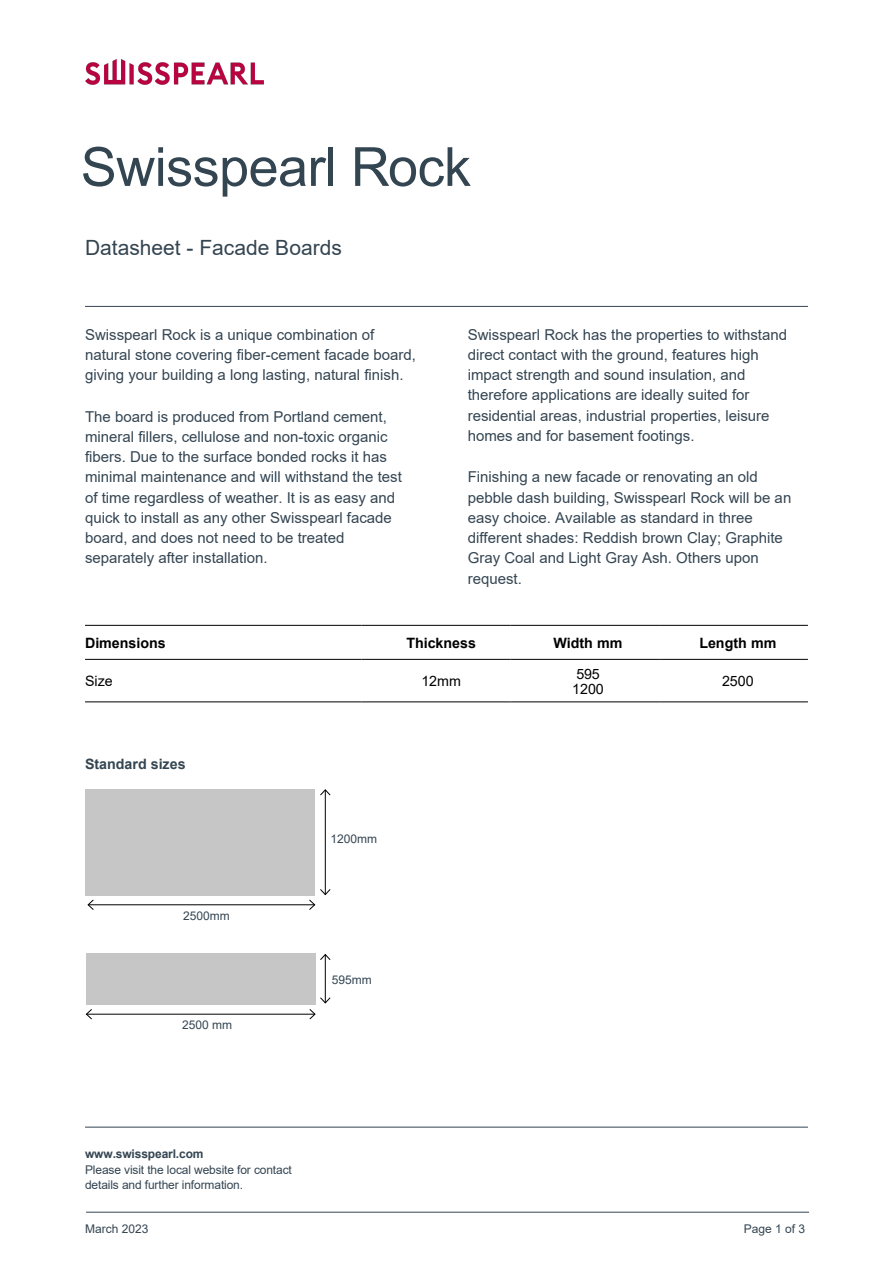
<style>
.page{position:relative;width:893px;height:1263px;background:#fff}
.page>*{position:absolute;margin:0;border:0;box-sizing:border-box;transform-origin:0 0}
.t1{font:54px "Arial";letter-spacing:-.01em;color:#344552}
.t2{font:21px "Arial";color:#344552}
.t3{font:15px/20.2px "Arial";color:#344552}
.t4{font:700 14.25px "Arial";color:#000}
.t5{font:14.25px/15px "Arial";color:#000}
.t6{font:700 14.25px "Arial";color:#344552}
.t7{font:12px/15.5px "Arial";letter-spacing:-.01em;color:#344552}
.t8{font:700 12px "Arial";letter-spacing:-.01em;color:#344552}
</style>
<div class="page">
<hr style="left:85px;top:1127px;width:723px;height:1px;background:#344552">
<hr style="left:86px;top:1212px;width:723px;height:1px;background:#344552">
<hr style="left:85px;top:306px;width:723px;height:1px;background:#344552">
<div style="left:86px;top:789px;width:229px;height:107px;background:#c6c6c6"></div>
<div style="left:86px;top:953px;width:230px;height:51px;background:#c6c6c6"></div>
<hr style="left:85px;top:625px;width:276px;height:1px;background:#000">
<hr style="left:361px;top:625px;width:149px;height:1px;background:#000">
<hr style="left:510px;top:625px;width:149px;height:1px;background:#000">
<hr style="left:659px;top:625px;width:149px;height:1px;background:#000">
<hr style="left:85px;top:659px;width:276px;height:1px;background:#000">
<hr style="left:361px;top:659px;width:149px;height:1px;background:#000">
<hr style="left:510px;top:659px;width:149px;height:1px;background:#000">
<hr style="left:659px;top:659px;width:149px;height:1px;background:#000">
<hr style="left:85px;top:702px;width:276px;height:1px;background:#000">
<hr style="left:361px;top:702px;width:149px;height:1px;background:#000">
<hr style="left:510px;top:702px;width:149px;height:1px;background:#000">
<hr style="left:659px;top:702px;width:149px;height:1px;background:#000">
<hr style="left:86px;top:1014px;width:229px;height:1px;background:#000">
<svg style="left:85px;top:1009px;width:8px;height:11px"></svg>
<hr style="left:88px;top:904px;width:227px;height:1px;background:#000">
<svg style="left:87px;top:899px;width:7px;height:11px"></svg>
<hr style="left:325px;top:954px;width:1px;height:49px;background:#000">
<svg style="left:320px;top:954px;width:11px;height:7px"></svg>
<svg style="left:309px;top:997px;width:22px;height:23px"></svg>
<hr style="left:325px;top:790px;width:1px;height:104px;background:#000">
<svg style="left:320px;top:789px;width:11px;height:7px"></svg>
<svg style="left:308px;top:888px;width:23px;height:22px"></svg>
<img style="left:85px;top:60px;width:178px;height:24px">
<h1 class="t1" style="left:81px;top:130px;width:392px">Swisspearl Rock</h1>
<h2 class="t2" style="left:85px;top:233px;width:258px">Datasheet - Facade Boards</h2>
<p class="t3" style="left:85px;top:324px;width:332px">Swisspearl Rock is a unique combination of natural stone covering fiber-cement facade board, giving your building a long lasting, natural finish.</p>
<p class="t3" style="left:85px;top:406px;width:318px">The board is produced from Portland cement, mineral fillers, cellulose and non-toxic organic fibers. Due to the surface bonded rocks it has minimal maintenance and will withstand the test of time regardless of weather. It is as easy and quick to install as any other Swisspearl facade board, and does not need to be treated separately after installation.</p>
<p class="t3" style="left:468px;top:324px;width:321px">Swisspearl Rock has the properties to withstand direct contact with the ground, features high impact strength and sound insulation, and therefore applications are ideally suited for residential areas, industrial properties, leisure homes and for basement footings.</p>
<p class="t3" style="left:468px;top:467px;width:325px">Finishing a new facade or renovating an old pebble dash building, Swisspearl Rock will be an easy choice. Available as standard in three different shades: Reddish brown Clay; Graphite Gray Coal and Light Gray Ash. Others upon request.</p>
<p class="t4" style="left:85px;top:633px;width:82px">Dimensions</p>
<p class="t4" style="left:406px;top:633px;width:71px">Thickness</p>
<p class="t4" style="left:553px;top:633px;width:71px">Width mm</p>
<p class="t4" style="left:699px;top:633px;width:79px">Length mm</p>
<p class="t5" style="left:85px;top:673px;width:29px">Size</p>
<p class="t5" style="left:421px;top:673px;width:41px">12mm</p>
<p class="t5" style="left:572px;top:666px;width:33px">595<br>1200</p>
<p class="t5" style="left:722px;top:674px;width:33px">2500</p>
<p class="t6" style="left:85px;top:754px;width:102px">Standard sizes</p>
<p class="t7" style="left:183px;top:908px;width:48px">2500mm</p>
<p class="t7" style="left:182px;top:1017px;width:52px">2500 mm</p>
<p class="t7" style="left:330px;top:831px;width:48px">1200mm</p>
<p class="t7" style="left:332px;top:972px;width:42px">595mm</p>
<p class="t8" style="left:85px;top:1145px;width:120px">www.swisspearl.com</p>
<p class="t7" style="left:85px;top:1162px;width:208px">Please visit the local website for contact details and further information.</p>
<p class="t7" style="left:85px;top:1221px;width:65px">March 2023</p>
<p class="t7" style="left:744px;top:1221px;width:63px">Page 1 of 3</p>
</div>
